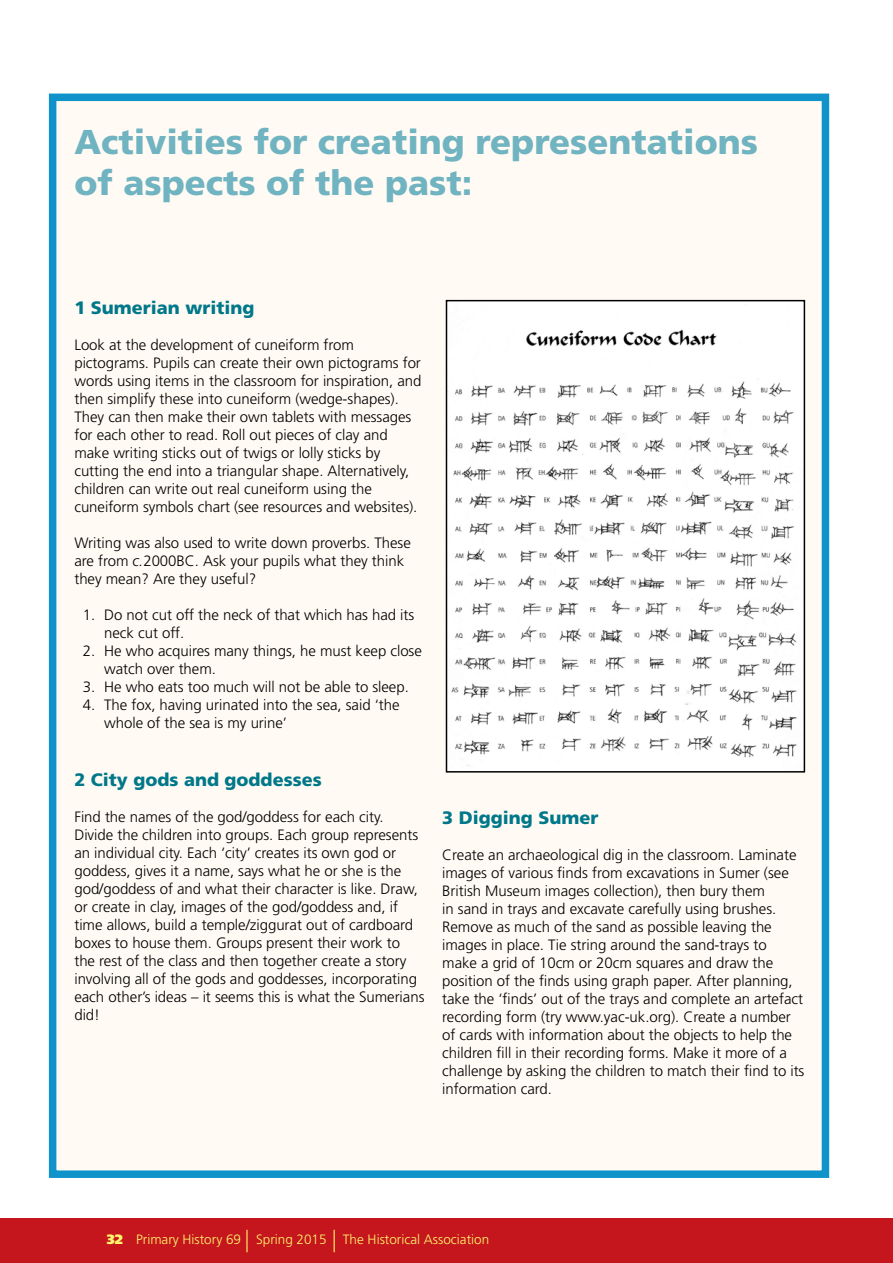
<style>
.page{position:relative;width:893px;height:1263px;background:#fff}
.page>*{position:absolute;margin:0;border:0;box-sizing:border-box;transform-origin:0 0}
.t1{font:900 34.5px/41.4px "Frutiger LT Std";color:#70b3c1}
.t2{font:900 18px "Frutiger LT Std";color:#00788a}
.t3{font:300 15px/18px "Frutiger LT Std";letter-spacing:-.005em;color:#000}
.t4{font:300 13.5px "Frutiger LT Std";color:#fff56d}
.s1{font-style:italic}
.s2{font-weight:900}
</style>
<div class="page">
<div style="left:0;top:1218px;width:893px;height:45px;background:#c4161c"></div>
<hr style="left:246px;top:1230px;width:2px;height:22px;background:#fff56d">
<svg style="left:334px;top:1230px;width:1px;height:22px"></svg>
<div style="left:49px;top:94px;width:780px;height:1084px;background:#fffbf4;border:8px solid #0f93ca"></div>
<img style="left:449px;top:303px;width:353px;height:466px">
<div style="left:446px;top:300px;width:359px;height:472px;border:2px solid #000"></div>
<h1 class="t1" style="left:74px;top:121px;width:685px">Activities for creating representations of aspects of the past:</h1>
<p class="t2" style="left:74px;top:297px;width:182px">1 Sumerian writing</p>
<p class="t3" style="left:74px;top:336px;width:349px">Look at the development of cuneiform from pictograms. Pupils can create their own pictograms for words using items in the classroom for inspiration, and then simplify these into cuneiform (wedge-shapes).<br>They can then make their own tablets with messages for each other to read. Roll out pieces of clay and make writing sticks out of twigs or lolly sticks by cutting the end into a triangular shape. Alternatively, children can write out real cuneiform using the cuneiform symbols chart (see resources and websites).</p>
<p class="t3" style="left:74px;top:534px;width:338px">Writing was also used to write down proverbs. These are from <span class="s1">c.</span>2000BC. Ask your pupils what they think they mean? Are they useful?</p>
<p class="t3" style="left:104px;top:606px;width:312px;text-indent:-21px">1. Do not cut off the neck of that which has had its neck cut off.</p>
<p class="t3" style="left:104px;top:642px;width:319px;text-indent:-21px">2. He who acquires many things, he must keep close watch over them.</p>
<p class="t3" style="left:83px;top:678px;width:327px">3. He who eats too much will not be able to sleep.</p>
<p class="t3" style="left:104px;top:696px;width:297px;text-indent:-21px">4. The fox, having urinated into the sea, said ‘the whole of the sea is my urine’</p>
<p class="t2" style="left:74px;top:769px;width:249px">2 City gods and goddesses</p>
<p class="t3" style="left:74px;top:808px;width:352px">Find the names of the god/goddess for each city.<br>Divide the children into groups. Each group represents an individual city. Each ‘city’ creates its own god or goddess, gives it a name, says what he or she is the god/goddess of and what their character is like. Draw, or create in clay, images of the god/goddess and, if time allows, build a temple/ziggurat out of cardboard boxes to house them. Groups present their work to the rest of the class and then together create a story involving all of the gods and goddesses, incorporating each other’s ideas – it seems this is what the Sumerians did!</p>
<p class="t2" style="left:442px;top:807px;width:158px">3 Digging Sumer</p>
<p class="t3" style="left:442px;top:846px;width:364px">Create an archaeological dig in the classroom. Laminate images of various finds from excavations in Sumer (see British Museum images collection), then bury them<br>in sand in trays and excavate carefully using brushes.<br>Remove as much of the sand as possible leaving the images in place. Tie string around the sand-trays to make a grid of 10cm or 20cm squares and draw the position of the finds using graph paper. After planning, take the ‘finds’ out of the trays and complete an artefact recording form (try www.yac-uk.org). Create a number of cards with information about the objects to help the children fill in their recording forms. Make it more of a challenge by asking the children to match their find to its information card.</p>
<p class="t4" style="left:107px;top:1232px;width:384px"><span class="s2">32</span> Primary History 69 Spring 2015 The Historical Association</p>
</div>
